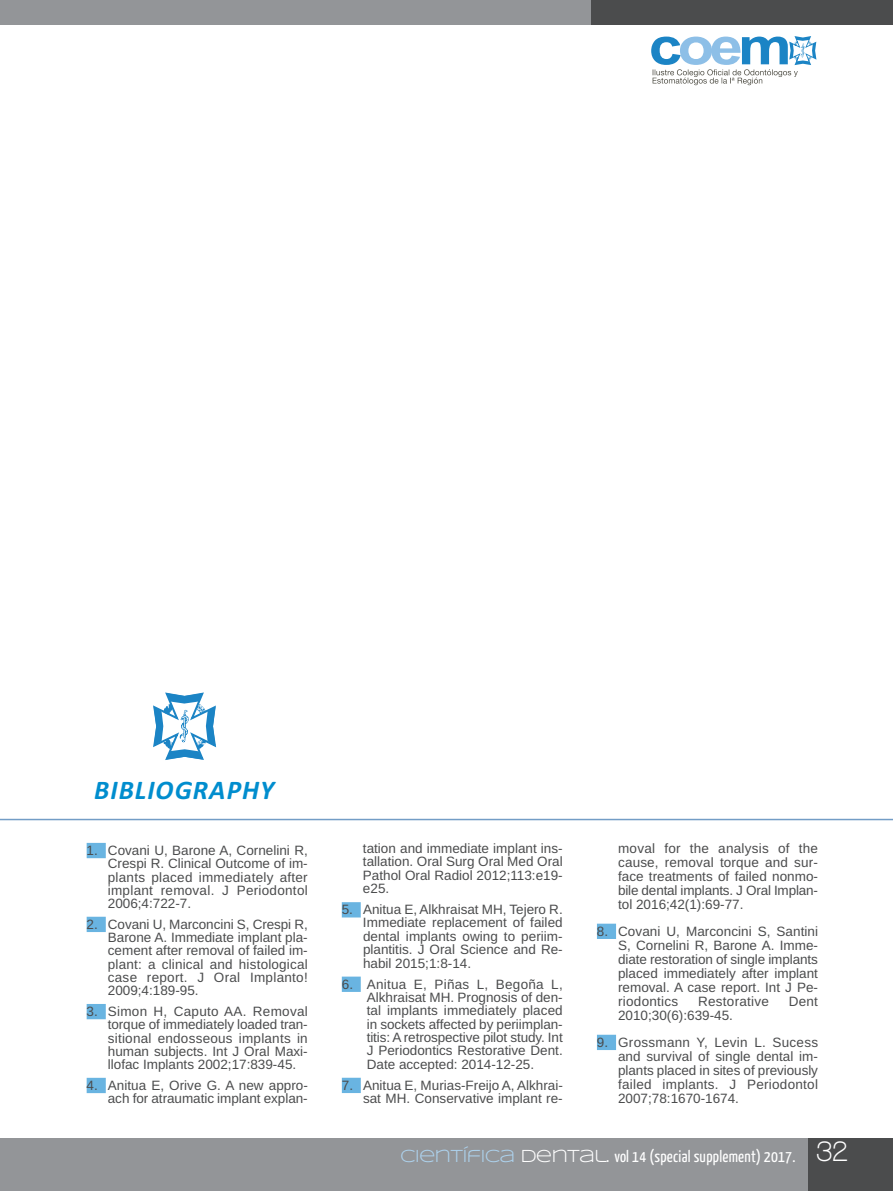
<style>
.page{position:relative;width:893px;height:1191px;background:#fff}
.page>*{position:absolute;margin:0;border:0;box-sizing:border-box;transform-origin:0 0}
.t1{font:italic 700 27px "Calibri";letter-spacing:.04em;color:#008dce}
.t2{font:16.5px "Yanone Kaffeesatz";letter-spacing:.015em;color:#fff}
.t3{font:13.5px/13.4px "Arimo";color:#4b4c4d;text-align:justify}
.t4{font:13.5px "Arimo";letter-spacing:.02em;color:#4b4c4d}
.s1{font-family:"Syncopate";font-size:18px;color:#add2ed}
.s2{font-family:"Syncopate";font-size:18px}
.s3{font-family:"Walkway";font-weight:700;font-size:30px}
</style>
<div class="page">
<div style="left:0;top:1138px;width:893px;height:53px;background:#939598"></div>
<div style="left:0;top:0;width:599px;height:25px;background:#939598"></div>
<div style="left:591px;top:0;width:302px;height:25px;background:#4b4c4d"></div>
<div style="left:808px;top:1138px;width:85px;height:53px;background:#4b4c4d"></div>
<svg style="left:651px;top:36px;width:165px;height:49px"></svg>
<div style="left:87px;top:843px;width:19px;height:15px;background:#69b4e1"></div>
<div style="left:87px;top:916px;width:19px;height:16px;background:#69b4e1"></div>
<div style="left:87px;top:1004px;width:19px;height:15px;background:#69b4e1"></div>
<div style="left:87px;top:1077px;width:19px;height:16px;background:#69b4e1"></div>
<div style="left:342px;top:902px;width:19px;height:15px;background:#69b4e1"></div>
<div style="left:342px;top:976px;width:19px;height:16px;background:#69b4e1"></div>
<div style="left:342px;top:1077px;width:19px;height:16px;background:#69b4e1"></div>
<div style="left:597px;top:923px;width:19px;height:16px;background:#69b4e1"></div>
<div style="left:597px;top:1034px;width:19px;height:16px;background:#69b4e1"></div>
<svg style="left:153px;top:692px;width:63px;height:68px"></svg>
<hr style="left:0;top:818px;width:893px;height:2px;background:#739dc6">
<h1 class="t1" style="left:94px;top:774px;width:181px">BIBLIOGRAPHY</h1>
<p class="t3" style="left:108px;top:843px;width:201px;text-indent:-21px">1. Covani U, Barone A, Cornelini R, Crespi R. Clinical Outcome of im&shy;plants placed immediately after implant removal. J Periodontol 2006;4:722-7.</p>
<p class="t3" style="left:108px;top:917px;width:201px;text-indent:-21px">2. Covani U, Marconcini S, Crespi R, Barone A. Immediate implant pla&shy;cement after removal of failed im&shy;plant: a clinical and histological case report. J Oral Implanto!<br>2009;4:189-95.</p>
<p class="t3" style="left:108px;top:1004px;width:201px;text-indent:-21px">3. Simon H, Caputo AA. Removal torque of immediately loaded tran&shy;sitional endosseous implants in human subjects. Int J Oral Maxi&shy;llofac Implants 2002;17:839-45.</p>
<p class="t3" style="left:87px;top:1078px;width:223px;text-align:right">4. Anitua E, Orive G. A new appro&shy;ach for atraumatic implant explan-</p>
<p class="t3" style="left:363px;top:841px;width:201px">tation and immediate implant ins&shy;tallation. Oral Surg Oral Med Oral Pathol Oral Radiol 2012;113:e19- e25.</p>
<p class="t3" style="left:363px;top:902px;width:201px;text-indent:-21px">5. Anitua E, Alkhraisat MH, Tejero R.<br>Immediate replacement of failed dental implants owing to periim&shy;plantitis. J Oral Science and Re&shy;habil 2015;1:8-14.</p>
<p class="t3" style="left:367px;top:977px;width:198px;text-indent:-25px">6. Anitua E, Piñas L, Begoña L, Alkhraisat MH. Prognosis of den&shy;tal implants immediately placed in sockets affected by periimplan&shy;titis: A retrospective pilot study. Int J Periodontics Restorative Dent.<br>Date accepted: 2014-12-25.</p>
<p class="t3" style="left:342px;top:1078px;width:222px;text-align:right">7. Anitua E, Murias-Freijo A, Alkhrai&shy;sat MH. Conservative implant re-</p>
<p class="t3" style="left:618px;top:841px;width:201px;line-height:14.1px">moval for the analysis of the cause, removal torque and sur&shy;face treatments of failed nonmo&shy;bile dental implants. J Oral Implan&shy;tol 2016;42(1):69-77.</p>
<p class="t3" style="left:618px;top:924px;width:201px;line-height:14.1px;text-indent:-21px">8. Covani U, Marconcini S, Santini S, Cornelini R, Barone A. Imme&shy;diate restoration of single implants placed immediately after implant removal. A case report. Int J Pe&shy;riodontics</p>
<p class="t4" style="left:698px;top:993px;width:72px">Restorative</p>
<p class="t3" style="left:789px;top:994px;width:31px">Dent</p>
<p class="t3" style="left:618px;top:1009px;width:116px">2010;30(6):639-45.</p>
<p class="t3" style="left:618px;top:1035px;width:201px;line-height:14.1px;text-indent:-21px">9. Grossmann Y, Levin L. Sucess and survival of single dental im&shy;plants placed in sites of previously failed implants. J Periodontol 2007;78:1670-1674.</p>
<p class="t2" style="left:400px;top:1145px;width:449px"><span class="s1">CIENTÍFICA</span> <span class="s2">DENTAL.</span> vol 14 (special supplement) 2017. <span class="s3">32</span></p>
</div>
